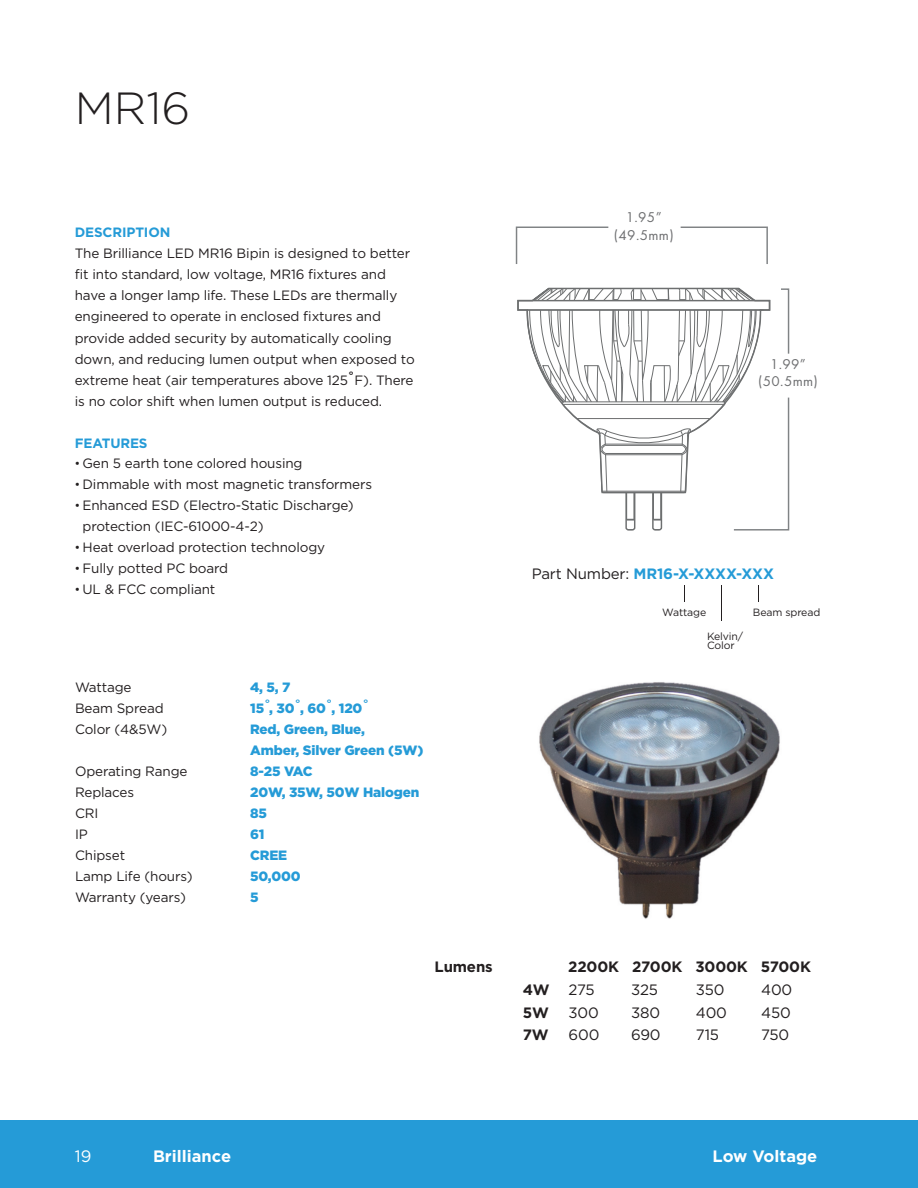
<style>
.page{position:relative;width:918px;height:1188px;background:#fff}
.page>*{position:absolute;margin:0;border:0;box-sizing:border-box;transform-origin:0 0}
.t1{font:300 45px "Gotham";color:#231f20}
.t2{font:700 16.5px "Gotham";color:#fff}
.t3{font:16.5px "Gotham";color:#fff}
.t4{font:15px/22.5px "Gotham";letter-spacing:-.01em;color:#231f20}
.t5{font:700 15px/22.5px "Gotham";letter-spacing:-.01em;color:#231f20;text-align:justify}
.t6{font:700 15px "Gotham";letter-spacing:-.01em;color:#259bd7}
.t7{font:14.7px/17.7px "Futura PT";letter-spacing:.025em;color:#6d6e70;text-align:center}
.t8{font:13.5px/21px "Gotham";letter-spacing:-.01em;color:#231f20}
.t9{font:900 13.5px/21px "Gotham";letter-spacing:-.01em;color:#259bd7}
.t10{font:700 13.5px "Gotham";letter-spacing:-.01em;color:#259bd7}
.t11{font:10.5px/9px "Gotham";letter-spacing:-.01em;color:#231f20}
.s1{font-weight:900}
.s2{font-weight:700;font-size:10.5px}
.s3{font-weight:400;color:#231f20}
</style>
<div class="page">
<div style="left:0;top:1120px;width:918px;height:68px;background:#259bd7"></div>
<hr style="left:721px;top:585px;width:1px;height:36px;background:#231f20">
<svg style="left:684px;top:585px;width:1px;height:16px"></svg>
<svg style="left:758px;top:585px;width:1px;height:16px"></svg>
<svg style="left:515px;top:226px;width:94px;height:38px"></svg>
<svg style="left:680px;top:226px;width:88px;height:38px"></svg>
<svg style="left:526px;top:287px;width:264px;height:244px"></svg>
<img style="left:539px;top:682px;width:241px;height:237px">
<h1 class="t1" style="left:75px;top:79px;width:117px">MR16</h1>
<p class="t10" style="left:75px;top:224px;width:97px">DESCRIPTION</p>
<p class="t8" style="left:75px;top:243px;width:341px">The Brilliance LED MR16 Bipin is designed to better fit into standard, low voltage, MR16 fixtures and have a longer lamp life. These LEDs are thermally engineered to operate in enclosed fixtures and provide added security by automatically cooling down, and reducing lumen output when exposed to extreme heat (air temperatures above 125<span class="s1">˚</span>F). There is no color shift when lumen output is reduced.</p>
<p class="t10" style="left:75px;top:434px;width:74px">FEATURES</p>
<p class="t8" style="left:75px;top:453px;width:229px"><span class="s2">•</span> Gen 5 earth tone colored housing</p>
<p class="t8" style="left:75px;top:474px;width:299px"><span class="s2">•</span> Dimmable with most magnetic transformers</p>
<p class="t8" style="left:83px;top:495px;width:273px;text-indent:-8px"><span class="s2">•</span> Enhanced ESD (Electro-Static Discharge) protection (IEC-61000-4-2)</p>
<p class="t8" style="left:75px;top:537px;width:252px"><span class="s2">•</span> Heat overload protection technology</p>
<p class="t8" style="left:75px;top:558px;width:155px"><span class="s2">•</span> Fully potted PC board</p>
<p class="t8" style="left:75px;top:579px;width:142px"><span class="s2">•</span> UL &amp; FCC compliant</p>
<p class="t8" style="left:75px;top:677px;width:94px">Wattage<br>Beam Spread<br>Color (4&amp;5W)</p>
<p class="t8" style="left:75px;top:761px;width:119px">Operating Range<br>Replaces<br>CRI<br>IP<br>Chipset<br>Lamp Life (hours)<br>Warranty (years)</p>
<p class="t9" style="left:250px;top:677px;width:175px">4, 5, 7<br>15˚, 30˚, 60˚, 120˚<br>Red, Green, Blue,<br>Amber, Silver Green (5W)<br>8-25 VAC<br>20W, 35W, 50W Halogen<br>85<br>61<br>CREE<br>50,000<br>5</p>
<p class="t7" style="left:614px;top:208px;width:61px">1.95” (49.5mm)</p>
<p class="t7" style="left:758px;top:355px;width:61px">1.99” (50.5mm)</p>
<p class="t6" style="left:532px;top:563px;width:244px"><span class="s3">Part Number:</span> MR16-X-XXXX-XXX</p>
<p class="t11" style="left:662px;top:607px;width:46px">Wattage</p>
<p class="t11" style="left:753px;top:607px;width:69px">Beam spread</p>
<p class="t11" style="left:707px;top:631px;width:38px">Kelvin/<br>Color</p>
<p class="t5" style="left:435px;top:955px;width:60px">Lumens</p>
<p class="t5" style="left:568px;top:955px;width:244px">2200K 2700K 3000K 5700K</p>
<p class="t4" style="left:569px;top:978px;width:32px">275<br>300<br>600</p>
<p class="t5" style="left:523px;top:979px;width:29px">4W 5W 7W</p>
<p class="t4" style="left:631px;top:978px;width:31px">325<br>380<br>690</p>
<p class="t4" style="left:696px;top:978px;width:33px">350<br>400<br>715</p>
<p class="t4" style="left:761px;top:978px;width:33px;text-align:justify">400<br>450<br>750</p>
<p class="t3" style="left:75px;top:1146px;width:18px">19</p>
<p class="t2" style="left:153px;top:1145px;width:80px">Brilliance</p>
<p class="t2" style="left:713px;top:1145px;width:106px">Low Voltage</p>
</div>
